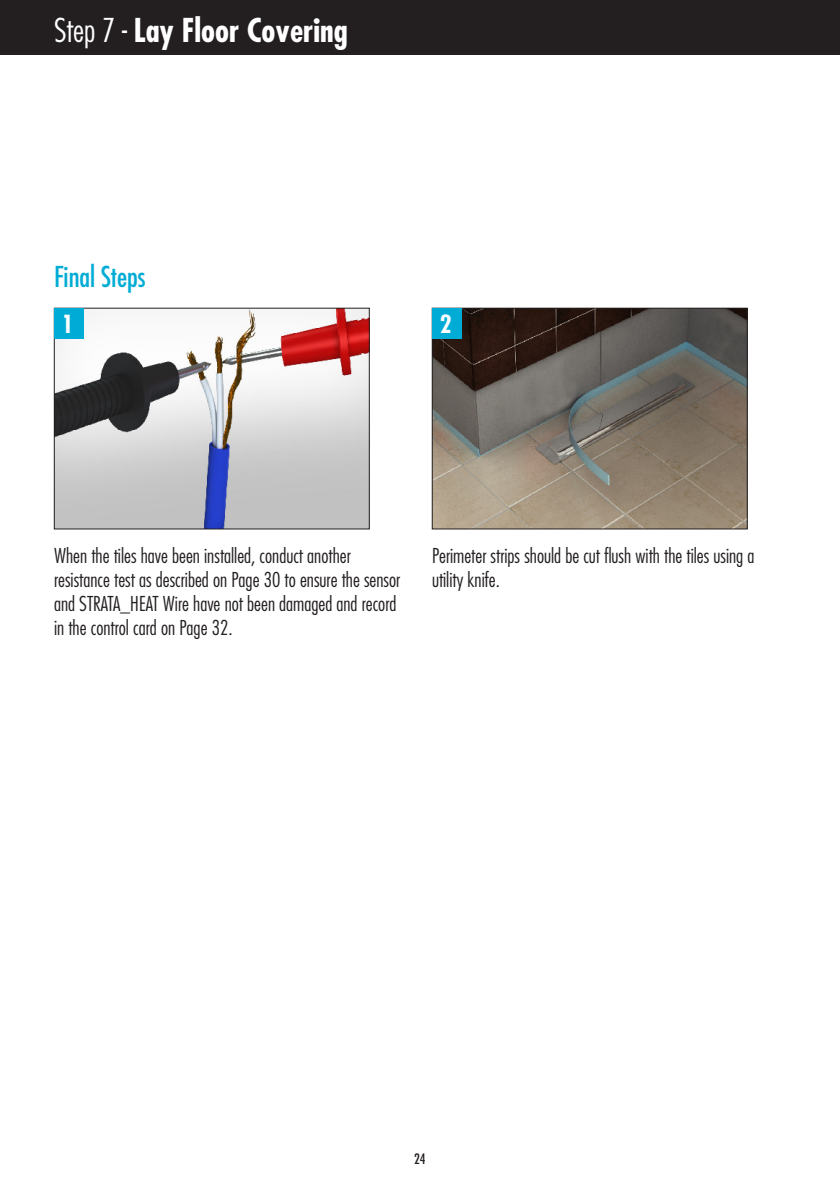
<style>
.page{position:relative;width:840px;height:1191px;background:#fff}
.page>*{position:absolute;margin:0;border:0;box-sizing:border-box;transform-origin:0 0}
.t1{font:700 condensed 32px "Futura";color:#fff}
.t2{font:condensed 28px "Futura";color:#00acd5}
.t3{font:700 condensed 24.2px "Futura";color:#fff}
.t4{font:300 condensed 20px/24px "Futura";color:#231f20}
.t5{font:condensed 14px "Futura";color:#231f20}
.s1{font-weight:300}
</style>
<div class="page">
<div style="left:0;top:0;width:839px;height:54px;background:#231f20"></div>
<img style="left:56px;top:310px;width:311px;height:217px">
<img style="left:434px;top:310px;width:311px;height:217px">
<div style="left:432px;top:308px;width:315px;height:221px;border:1px solid #231f20"></div>
<div style="left:54px;top:308px;width:30px;height:30px;background:#00acd5"></div>
<div style="left:432px;top:308px;width:29px;height:30px;background:#00acd5"></div>
<p class="t1" style="left:54px;top:10px;width:295px"><span class="s1">Step 7 -</span> Lay Floor Covering</p>
<p class="t2" style="left:54px;top:260px;width:93px">Final Steps</p>
<p class="t3" style="left:62px;top:309px;width:13px">1</p>
<p class="t3" style="left:439px;top:309px;width:13px">2</p>
<p class="t4" style="left:54px;top:543px;width:347px">When the tiles have been installed, conduct another resistance test as described on Page 30 to ensure the sensor and STRATA_HEAT Wire have not been damaged and record in the control card on Page 32.</p>
<p class="t4" style="left:432px;top:543px;width:324px">Perimeter strips should be cut flush with the tiles using a utility knife.</p>
<p class="t5" style="left:414px;top:1150px;width:13px">24</p>
</div>
